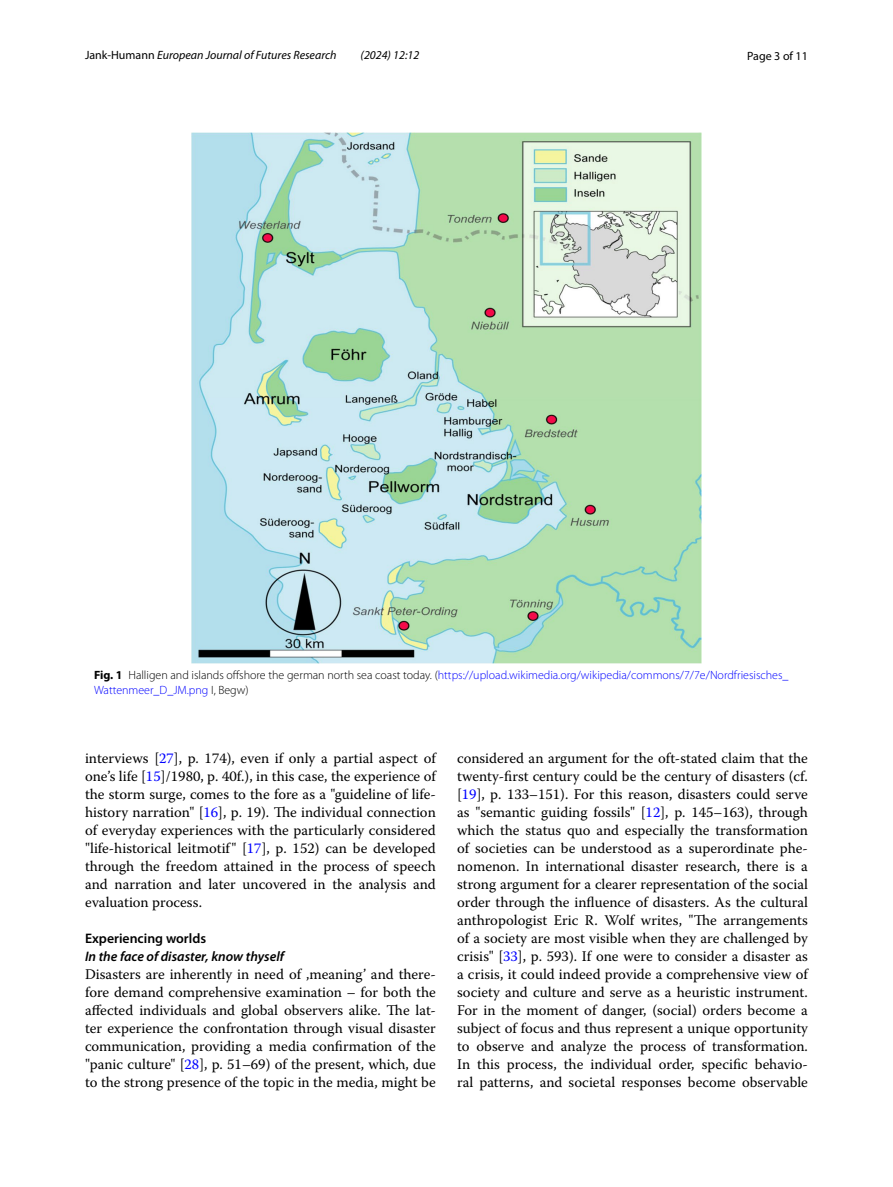
<style>
.page{position:relative;width:893px;height:1187px;background:#fff}
.page>*{position:absolute;margin:0;border:0;box-sizing:border-box;transform-origin:0 0}
.t1{font:14.7px/18px "Warnock Pro";color:#000;text-align:justify}
.t2{font:italic 600 13.8px "Myriad Pro";color:#000}
.t3{font:600 13.8px "Myriad Pro";color:#000}
.t4{font:300 12px/15px "Myriad Pro";color:#00f}
.t5{font:italic 12px "Myriad Pro";color:#000}
.t6{font:12px "Myriad Pro";color:#000}
.s1{font-style:normal}
.s2{font-weight:700;color:#000}
.s3{color:#000}
.s4{color:#00f}
</style>
<div class="page">
<img style="left:191px;top:133px;width:511px;height:530px">
<p class="t5" style="left:85px;top:48px;width:253px"><span class="s1">Jank‑Humann</span> European Journal of Futures Research</p>
<p class="t5" style="left:361px;top:48px;width:60px">(2024) 12:12</p>
<p class="t6" style="left:747px;top:48px;width:62px">Page 3 of 11</p>
<p class="t4" style="left:94px;top:667px;width:696px"><span class="s2">Fig. 1</span> <span class="s3">Halligen and islands offshore the german north sea coast today. (</span>https://upload.wikimedia.org/wikipedia/commons/7/7e/Nordfriesisches_<br>Wattenmeer_D_JM.png <span class="s3">I, Begw)</span></p>
<p class="t1" style="left:85px;top:748px;width:352px">interviews [<span class="s4">27</span>], p. 174), even if only a partial aspect of one’s life [<span class="s4">15</span>]/1980, p. 40f.), in this case, the experience of the storm surge, comes to the fore as a "guideline of life&shy;history narration" [<span class="s4">16</span>], p. 19). The individual connection of everyday experiences with the particularly considered "life-historical leitmotif" [<span class="s4">17</span>], p. 152) can be developed through the freedom attained in the process of speech and narration and later uncovered in the analysis and evaluation process.</p>
<p class="t3" style="left:85px;top:929px;width:123px">Experiencing worlds</p>
<p class="t2" style="left:85px;top:947px;width:201px">In the face of disaster, know thyself</p>
<p class="t1" style="left:85px;top:964px;width:352px">Disasters are inherently in need of ‚meaning’ and there&shy;fore demand comprehensive examination – for both the affected individuals and global observers alike. The lat&shy;ter experience the confrontation through visual disaster communication, providing a media confirmation of the "panic culture" [<span class="s4">28</span>], p. 51–69) of the present, which, due to the strong presence of the topic in the media, might be</p>
<p class="t1" style="left:457px;top:748px;width:352px">considered an argument for the oft-stated claim that the twenty-first century could be the century of disasters (cf. [<span class="s4">19</span>], p. 133–151). For this reason, disasters could serve as "semantic guiding fossils" [<span class="s4">12</span>], p. 145–163), through which the status quo and especially the transformation of societies can be understood as a superordinate phe&shy;nomenon. In international disaster research, there is a strong argument for a clearer representation of the social order through the influence of disasters. As the cultural anthropologist Eric R. Wolf writes, "The arrangements of a society are most visible when they are challenged by crisis" [<span class="s4">33</span>], p. 593). If one were to consider a disaster as a crisis, it could indeed provide a comprehensive view of society and culture and serve as a heuristic instrument.<br>For in the moment of danger, (social) orders become a subject of focus and thus represent a unique opportunity to observe and analyze the process of transformation.<br>In this process, the individual order, specific behavio&shy;ral patterns, and societal responses become observable</p>
</div>
